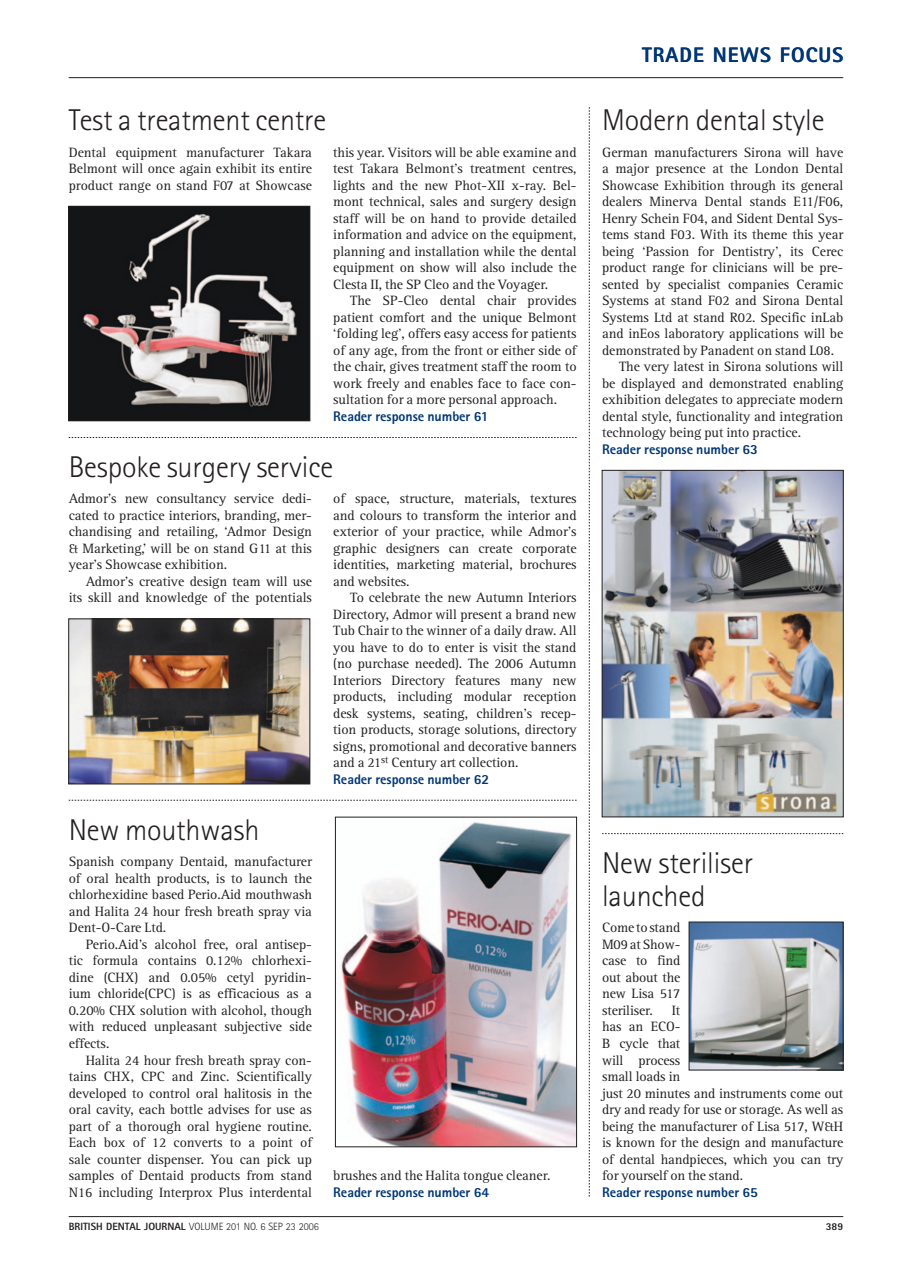
<style>
.page{position:relative;width:912px;height:1265px;background:#fff}
.page>*{position:absolute;margin:0;border:0;box-sizing:border-box;transform-origin:0 0}
.t1{font:300 30px/33px "Rotis Sans Serif";letter-spacing:-.005em;color:#231f20}
.t2{font:800 21px "Rotis Sans Serif";letter-spacing:.05em;color:#013775}
.t3{font:13.95px/16.5px "Rotis Serif 4";letter-spacing:-.005em;color:#231f20;text-align:justify}
.t4{font:800 13.95px "Rotis Sans Serif";letter-spacing:-.005em;color:#013775}
.t5{font:300 10.5px "Rotis Sans Serif";color:#231f20}
.t6{font:800 10.5px "Rotis Sans Serif";color:#231f20}
.s1{font-family:"Rotis Sans Serif";font-weight:800;color:#013775}
.s2{font-weight:800}
</style>
<div class="page">
<hr style="left:69px;top:1216px;width:774px;height:1px;background:#231f20">
<svg style="left:69px;top:437px;width:507px;height:1px"></svg>
<hr style="left:69px;top:77px;width:774px;height:1px;background:#231f20">
<img style="left:70px;top:208px;width:238px;height:211px">
<div style="left:68px;top:206px;width:242px;height:215px;border:1px solid #231f20"></div>
<img style="left:603px;top:472px;width:238px;height:343px">
<img style="left:341px;top:822px;width:233px;height:323px">
<div style="left:335px;top:817px;width:241px;height:330px;border:1px solid #231f20"></div>
<svg style="left:69px;top:800px;width:507px;height:1px"></svg>
<img style="left:690px;top:924px;width:151px;height:144px">
<div style="left:688px;top:922px;width:155px;height:148px;border:1px solid #231f20"></div>
<svg style="left:602px;top:833px;width:241px;height:1px"></svg>
<svg style="left:589px;top:107px;width:1px;height:1089px"></svg>
<img style="left:70px;top:621px;width:238px;height:161px">
<div style="left:68px;top:619px;width:242px;height:165px;border:1px solid #231f20"></div>
<p class="t1" style="left:69px;top:106px;width:259px">Test a treatment centre</p>
<p class="t3" style="left:69px;top:145px;width:245px">Dental equipment manufacturer Takara Belmont will once again exhibit its entire product range on stand F07 at Showcase</p>
<p class="t3" style="left:333px;top:145px;width:245px">this year. Visitors will be able examine and</p>
<p class="t3" style="left:333px;top:162px;width:245px">test Takara Belmont’s treatment centres,</p>
<p class="t3" style="left:333px;top:178px;width:245px">lights and the new Phot-XII x-ray. Bel-</p>
<p class="t3" style="left:333px;top:195px;width:245px">mont technical, sales and surgery design</p>
<p class="t3" style="left:333px;top:211px;width:245px">staff will be on hand to provide detailed</p>
<p class="t3" style="left:333px;top:228px;width:245px">information and advice on the equipment,</p>
<p class="t3" style="left:333px;top:244px;width:245px">planning and installation while the dental</p>
<p class="t3" style="left:333px;top:261px;width:245px">equipment on show will also include the</p>
<p class="t3" style="left:333px;top:277px;width:216px">Clesta II, the SP Cleo and the Voyager.</p>
<p class="t3" style="left:350px;top:294px;width:228px">The SP-Cleo dental chair provides</p>
<p class="t3" style="left:333px;top:310px;width:245px">patient comfort and the unique Belmont</p>
<p class="t3" style="left:333px;top:327px;width:245px">‘folding leg’, offers easy access for patients</p>
<p class="t3" style="left:333px;top:343px;width:245px">of any age, from the front or either side of</p>
<p class="t3" style="left:333px;top:360px;width:245px">the chair, gives treatment staff the room to</p>
<p class="t3" style="left:333px;top:376px;width:245px">work freely and enables face to face con-</p>
<p class="t3" style="left:333px;top:393px;width:225px">sultation for a more personal approach.</p>
<p class="t4" style="left:333px;top:411px;width:157px">Reader response number 61</p>
<p class="t1" style="left:69px;top:453px;width:266px">Bespoke surgery service</p>
<p class="t3" style="left:69px;top:492px;width:245px">Admor’s new consultancy service dedi-</p>
<p class="t3" style="left:69px;top:508px;width:245px">cated to practice interiors, branding, mer-</p>
<p class="t3" style="left:69px;top:525px;width:245px">chandising and retailing, ‘Admor Design</p>
<p class="t3" style="left:69px;top:541px;width:245px">&amp; Marketing,’ will be on stand G11 at this</p>
<p class="t3" style="left:69px;top:558px;width:160px">year's Showcase exhibition.</p>
<p class="t3" style="left:86px;top:574px;width:228px">Admor’s creative design team will use</p>
<p class="t3" style="left:69px;top:591px;width:245px">its skill and knowledge of the potentials</p>
<p class="t1" style="left:69px;top:816px;width:192px">New mouthwash</p>
<p class="t3" style="left:69px;top:855px;width:245px">Spanish company Dentaid, manufacturer</p>
<p class="t3" style="left:69px;top:871px;width:245px">of oral health products, is to launch the</p>
<p class="t3" style="left:69px;top:888px;width:245px">chlorhexidine based Perio.Aid mouthwash</p>
<p class="t3" style="left:69px;top:904px;width:245px">and Halita 24 hour fresh breath spray via</p>
<p class="t3" style="left:69px;top:921px;width:99px">Dent-O-Care Ltd.</p>
<p class="t3" style="left:86px;top:937px;width:228px">Perio.Aid’s alcohol free, oral antisep-</p>
<p class="t3" style="left:69px;top:954px;width:245px">tic formula contains 0.12% chlorhexi-</p>
<p class="t3" style="left:69px;top:970px;width:245px">dine (CHX) and 0.05% cetyl pyridin-</p>
<p class="t3" style="left:69px;top:987px;width:245px">ium chloride(CPC) is as efficacious as a</p>
<p class="t3" style="left:69px;top:1003px;width:245px">0.20% CHX solution with alcohol, though</p>
<p class="t3" style="left:69px;top:1020px;width:245px">with reduced unpleasant subjective side</p>
<p class="t3" style="left:69px;top:1036px;width:42px">effects.</p>
<p class="t3" style="left:86px;top:1053px;width:228px">Halita 24 hour fresh breath spray con-</p>
<p class="t3" style="left:69px;top:1069px;width:245px">tains CHX, CPC and Zinc. Scientifically</p>
<p class="t3" style="left:69px;top:1086px;width:245px">developed to control oral halitosis in the</p>
<p class="t3" style="left:69px;top:1102px;width:245px">oral cavity, each bottle advises for use as</p>
<p class="t3" style="left:69px;top:1119px;width:245px">part of a thorough oral hygiene routine.</p>
<p class="t3" style="left:69px;top:1135px;width:245px">Each box of 12 converts to a point of</p>
<p class="t3" style="left:69px;top:1152px;width:245px">sale counter dispenser. You can pick up</p>
<p class="t3" style="left:69px;top:1168px;width:245px">samples of Dentaid products from stand</p>
<p class="t3" style="left:69px;top:1185px;width:245px">N16 including Interprox Plus interdental</p>
<p class="t3" style="left:333px;top:492px;width:245px">of space, structure, materials, textures</p>
<p class="t3" style="left:333px;top:508px;width:245px">and colours to transform the interior and</p>
<p class="t3" style="left:333px;top:525px;width:245px">exterior of your practice, while Admor’s</p>
<p class="t3" style="left:333px;top:541px;width:245px">graphic designers can create corporate</p>
<p class="t3" style="left:333px;top:558px;width:245px">identities, marketing material, brochures</p>
<p class="t3" style="left:333px;top:574px;width:78px">and websites.</p>
<p class="t3" style="left:350px;top:591px;width:228px">To celebrate the new Autumn Interiors</p>
<p class="t3" style="left:333px;top:607px;width:245px">Directory, Admor will present a brand new</p>
<p class="t3" style="left:333px;top:624px;width:245px">Tub Chair to the winner of a daily draw. All</p>
<p class="t3" style="left:333px;top:640px;width:245px">you have to do to enter is visit the stand</p>
<p class="t3" style="left:333px;top:657px;width:245px">(no purchase needed). The 2006 Autumn</p>
<p class="t3" style="left:333px;top:673px;width:245px">Interiors Directory features many new</p>
<p class="t3" style="left:333px;top:690px;width:245px">products, including modular reception</p>
<p class="t3" style="left:333px;top:706px;width:245px">desk systems, seating, children’s recep-</p>
<p class="t3" style="left:333px;top:723px;width:245px">tion products, storage solutions, directory</p>
<p class="t3" style="left:333px;top:739px;width:245px">signs, promotional and decorative banners</p>
<p class="t3" style="left:333px;top:756px;width:187px">and a 21<sup>st</sup> Century art collection.</p>
<p class="t4" style="left:333px;top:774px;width:157px">Reader response number 62</p>
<p class="t3" style="left:333px;top:1168px;width:218px">brushes and the Halita tongue cleaner.<br><span class="s1">Reader response number 64</span></p>
<p class="t2" style="left:642px;top:47px;width:202px">TRADE NEWS FOCUS</p>
<p class="t1" style="left:602px;top:106px;width:224px">Modern dental style</p>
<p class="t3" style="left:602px;top:145px;width:242px">German manufacturers Sirona will have</p>
<p class="t3" style="left:602px;top:162px;width:242px">a major presence at the London Dental</p>
<p class="t3" style="left:602px;top:178px;width:242px">Showcase Exhibition through its general</p>
<p class="t3" style="left:602px;top:195px;width:242px">dealers Minerva Dental stands E11/F06,</p>
<p class="t3" style="left:602px;top:211px;width:242px">Henry Schein F04, and Sident Dental Sys-</p>
<p class="t3" style="left:602px;top:228px;width:242px">tems stand F03. With its theme this year</p>
<p class="t3" style="left:602px;top:244px;width:242px">being ‘Passion for Dentistry’, its Cerec</p>
<p class="t3" style="left:602px;top:261px;width:242px">product range for clinicians will be pre-</p>
<p class="t3" style="left:602px;top:277px;width:242px">sented by specialist companies Ceramic</p>
<p class="t3" style="left:602px;top:294px;width:242px">Systems at stand F02 and Sirona Dental</p>
<p class="t3" style="left:602px;top:310px;width:242px">Systems Ltd at stand R02. Specific inLab</p>
<p class="t3" style="left:602px;top:327px;width:242px">and inEos laboratory applications will be</p>
<p class="t3" style="left:602px;top:343px;width:233px">demonstrated by Panadent on stand L08.</p>
<p class="t3" style="left:619px;top:360px;width:225px">The very latest in Sirona solutions will</p>
<p class="t3" style="left:602px;top:376px;width:242px">be displayed and demonstrated enabling</p>
<p class="t3" style="left:602px;top:393px;width:242px">exhibition delegates to appreciate modern</p>
<p class="t3" style="left:602px;top:409px;width:242px">dental style, functionality and integration</p>
<p class="t3" style="left:602px;top:426px;width:200px">technology being put into practice.</p>
<p class="t4" style="left:602px;top:444px;width:157px">Reader response number 63</p>
<p class="t1" style="left:602px;top:849px;width:153px">New steriliser launched</p>
<p class="t3" style="left:602px;top:921px;width:80px">Come to stand M09 at Show&shy;case to find out about the new Lisa 517 steriliser.</p>
<p class="t3" style="left:602px;top:1003px;width:242px;text-align:left;text-indent:70px">It<br>has an ECO-<br>B cycle that<br>will process<br>small loads in<br>just 20 minutes and instruments come out dry and ready for use or storage. As well as being the manufacturer of Lisa 517, W&amp;H is known for the design and manufacture of dental handpieces, which you can try for yourself on the stand.<br><span class="s1">Reader response number 65</span></p>
<p class="t5" style="left:69px;top:1222px;width:251px"><span class="s2">BRITISH DENTAL JOURNAL</span> VOLUME 201 NO. 6 SEP 23 2006</p>
<p class="t6" style="left:825px;top:1222px;width:19px">389</p>
</div>
